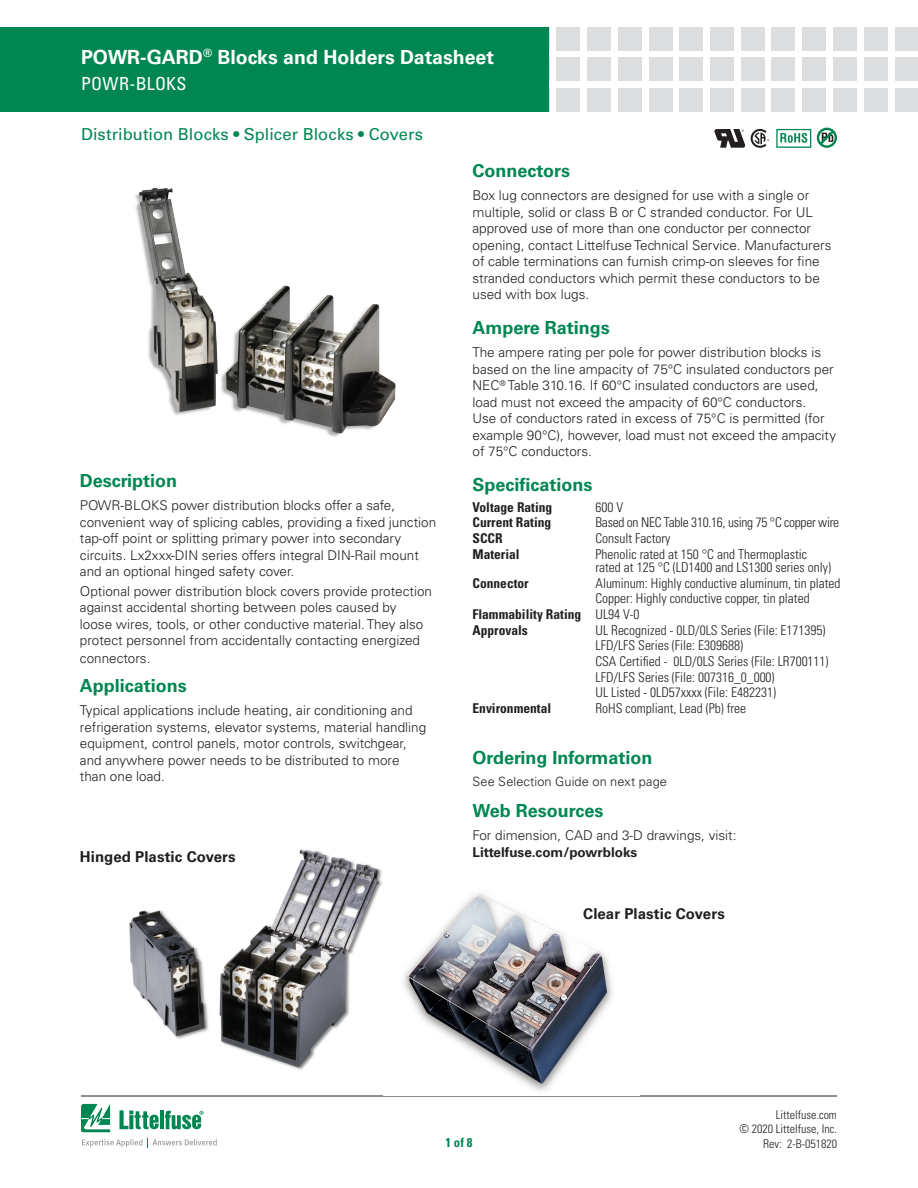
<style>
.page{position:relative;width:918px;height:1188px;background:#fff}
.page>*{position:absolute;margin:0;border:0;box-sizing:border-box;transform-origin:0 0}
.t1{font:700 19.5px "Univers LT Std";color:#fff}
.t2{font:700 18px "Univers LT Std";color:#008751}
.t3{font:condensed 18px "Univers LT Std";letter-spacing:.015em;color:#fff}
.t4{font:16.5px "Univers LT Std";color:#008751}
.t5{font:700 15px "Univers LT Std";letter-spacing:.005em;color:#231f20}
.t6{font:300 13.5px/16.5px "Univers LT Std";color:#231f20}
.t7{font:300 condensed 13.5px/15.6px "Univers LT Std";color:#231f20}
.t8{font:700 condensed 13.5px "Univers LT Std";color:#231f20}
.t9{font:300 condensed 13.5px "Univers LT Std";letter-spacing:-.02em;color:#231f20}
.t10{font:700 13.5px "Univers LT Std";color:#231f20}
.t11{font:300 12.75px "Univers LT Std";letter-spacing:.01em;color:#231f20}
.t12{font:700 condensed 12.75px "Univers LT Std";color:#008751}
.t13{font:300 condensed 12px/14.4px "Univers LT Std";color:#231f20;text-align:right}
.s1{font-weight:300}
</style>
<div class="page">
<svg style="left:81px;top:1104px;width:29px;height:28px"></svg>
<hr style="left:160px;top:1111px;width:4px;height:18px;background:#008751">
<svg style="left:165px;top:1111px;width:39px;height:18px"></svg>
<svg style="left:120px;top:1110px;width:39px;height:19px"></svg>
<svg style="left:82px;top:1139px;width:60px;height:8px"></svg>
<svg style="left:152px;top:1139px;width:65px;height:7px"></svg>
<hr style="left:81px;top:1096px;width:756px;height:1px;background:#231f20">
<div style="left:557px;top:27px;width:23px;height:23px;background:#dcdddf"></div>
<div style="left:557px;top:58px;width:23px;height:23px;background:#dcdddf"></div>
<div style="left:557px;top:88px;width:23px;height:24px;background:#dcdddf"></div>
<div style="left:587px;top:27px;width:24px;height:23px;background:#dcdddf"></div>
<div style="left:587px;top:58px;width:24px;height:23px;background:#dcdddf"></div>
<div style="left:587px;top:88px;width:24px;height:24px;background:#dcdddf"></div>
<div style="left:618px;top:27px;width:24px;height:23px;background:#dcdddf"></div>
<div style="left:618px;top:58px;width:24px;height:23px;background:#dcdddf"></div>
<div style="left:618px;top:88px;width:24px;height:24px;background:#dcdddf"></div>
<div style="left:649px;top:27px;width:23px;height:23px;background:#dcdddf"></div>
<div style="left:649px;top:58px;width:23px;height:23px;background:#dcdddf"></div>
<div style="left:649px;top:88px;width:23px;height:24px;background:#dcdddf"></div>
<div style="left:679px;top:27px;width:24px;height:23px;background:#dcdddf"></div>
<div style="left:679px;top:58px;width:24px;height:23px;background:#dcdddf"></div>
<div style="left:679px;top:88px;width:24px;height:24px;background:#dcdddf"></div>
<div style="left:710px;top:27px;width:24px;height:23px;background:#dcdddf"></div>
<div style="left:710px;top:58px;width:24px;height:23px;background:#dcdddf"></div>
<div style="left:710px;top:88px;width:24px;height:24px;background:#dcdddf"></div>
<div style="left:741px;top:27px;width:23px;height:23px;background:#dcdddf"></div>
<div style="left:741px;top:58px;width:23px;height:23px;background:#dcdddf"></div>
<div style="left:741px;top:88px;width:23px;height:24px;background:#dcdddf"></div>
<div style="left:772px;top:27px;width:23px;height:23px;background:#dcdddf"></div>
<div style="left:772px;top:58px;width:23px;height:23px;background:#dcdddf"></div>
<div style="left:772px;top:88px;width:23px;height:24px;background:#dcdddf"></div>
<div style="left:833px;top:27px;width:24px;height:23px;background:#dcdddf"></div>
<div style="left:833px;top:58px;width:24px;height:23px;background:#dcdddf"></div>
<div style="left:833px;top:88px;width:24px;height:24px;background:#dcdddf"></div>
<div style="left:802px;top:27px;width:24px;height:23px;background:#dcdddf"></div>
<div style="left:802px;top:58px;width:24px;height:23px;background:#dcdddf"></div>
<div style="left:802px;top:88px;width:24px;height:24px;background:#dcdddf"></div>
<div style="left:864px;top:27px;width:23px;height:23px;background:#dcdddf"></div>
<div style="left:864px;top:58px;width:23px;height:23px;background:#dcdddf"></div>
<div style="left:864px;top:88px;width:23px;height:24px;background:#dcdddf"></div>
<div style="left:895px;top:27px;width:23px;height:23px;background:#dcdddf"></div>
<div style="left:895px;top:58px;width:23px;height:23px;background:#dcdddf"></div>
<div style="left:895px;top:88px;width:23px;height:24px;background:#dcdddf"></div>
<div style="left:0;top:27px;width:549px;height:85px;background:#008751"></div>
<img style="left:135px;top:187px;width:261px;height:250px">
<svg style="left:751px;top:129px;width:18px;height:19px"></svg>
<svg style="left:714px;top:129px;width:31px;height:19px"></svg>
<svg style="left:780px;top:133px;width:27px;height:10px"></svg>
<div style="left:776px;top:129px;width:35px;height:19px;border:1px solid #008751"></div>
<svg style="left:817px;top:128px;width:20px;height:20px"></svg>
<img style="left:403px;top:893px;width:210px;height:198px">
<img style="left:129px;top:849px;width:253px;height:221px">
<h1 class="t1" style="left:81px;top:45px;width:415px">POWR-GARD<sup>®</sup> Blocks and Holders Datasheet</h1>
<h2 class="t3" style="left:81px;top:72px;width:107px">POWR-BLOKS</h2>
<p class="t4" style="left:81px;top:125px;width:344px">Distribution Blocks • Splicer Blocks • Covers</p>
<h2 class="t2" style="left:80px;top:470px;width:99px">Description</h2>
<p class="t6" style="left:80px;top:497px;width:358px">POWR-BLOKS power distribution blocks offer a safe, convenient way of splicing cables, providing a fixed junction tap-off point or splitting primary power into secondary circuits. Lx2xxx-DIN series offers integral DIN-Rail mount and an optional hinged safety cover.</p>
<p class="t6" style="left:80px;top:583px;width:354px">Optional power distribution block covers provide protection against accidental shorting between poles caused by loose wires, tools, or other conductive material. They also protect personnel from accidentally contacting energized</p>
<p class="t6" style="left:80px;top:650px;width:72px">connectors.</p>
<h2 class="t2" style="left:80px;top:675px;width:109px">Applications</h2>
<p class="t6" style="left:80px;top:702px;width:348px">Typical applications include heating, air conditioning and refrigeration systems, elevator systems, material handling equipment, control panels, motor controls, switchgear, and anywhere power needs to be distributed to more than one load.</p>
<p class="t5" style="left:80px;top:848px;width:157px">Hinged Plastic Covers</p>
<h2 class="t2" style="left:472px;top:160px;width:99px">Connectors</h2>
<p class="t6" style="left:472px;top:187px;width:361px">Box lug connectors are designed for use with a single or multiple, solid or class B or C stranded conductor. For UL approved use of more than one conductor per connector opening, contact Littelfuse Technical Service. Manufacturers of cable terminations can furnish crimp-on sleeves for fine stranded conductors which permit these conductors to be used with box lugs.</p>
<h2 class="t2" style="left:472px;top:317px;width:139px">Ampere Ratings</h2>
<p class="t6" style="left:472px;top:344px;width:365px">The ampere rating per pole for power distribution blocks is based on the line ampacity of 75°C insulated conductors per NEC<sup>®</sup> Table 310.16. If 60°C insulated conductors are used, load must not exceed the ampacity of 60°C conductors.<br>Use of conductors rated in excess of 75°C is permitted (for example 90°C), however, load must not exceed the ampacity of 75°C conductors.</p>
<h2 class="t2" style="left:472px;top:474px;width:122px">Specifications</h2>
<p class="t8" style="left:472px;top:498px;width:81px">Voltage Rating</p>
<p class="t7" style="left:595px;top:499px;width:29px">600 V</p>
<p class="t8" style="left:472px;top:514px;width:80px">Current Rating</p>
<p class="t9" style="left:595px;top:514px;width:245px">Based on NEC Table 310.16, using 75 °C copper wire</p>
<p class="t8" style="left:472px;top:530px;width:32px">SCCR</p>
<p class="t7" style="left:595px;top:530px;width:76px">Consult Factory</p>
<p class="t8" style="left:472px;top:545px;width:49px">Material</p>
<p class="t7" style="left:595px;top:547px;width:237px;line-height:13.5px">Phenolic rated at 150 °C and Thermoplastic rated at 125 °C (LD1400 and LS1300 series only)</p>
<p class="t8" style="left:472px;top:575px;width:58px">Connector</p>
<p class="t7" style="left:595px;top:575px;width:247px">Aluminum: Highly conductive aluminum, tin plated</p>
<p class="t7" style="left:595px;top:591px;width:216px">Copper: Highly conductive copper, tin plated</p>
<p class="t8" style="left:472px;top:606px;width:168px">Flammability Rating <span class="s1">UL94 V-0</span></p>
<p class="t8" style="left:472px;top:622px;width:57px">Approvals</p>
<p class="t7" style="left:595px;top:622px;width:235px">UL Recognized - 0LD/0LS Series (File: E171395)<br>LFD/LFS Series (File: E309688)<br>CSA Certified - 0LD/0LS Series (File: LR700111)<br>LFD/LFS Series (File: 007316_0_000)<br>UL Listed - 0LD57xxxx (File: E482231)</p>
<p class="t8" style="left:472px;top:700px;width:80px">Environmental</p>
<p class="t7" style="left:595px;top:700px;width:152px">RoHS compliant, Lead (Pb) free</p>
<h2 class="t2" style="left:472px;top:747px;width:181px">Ordering Information</h2>
<p class="t11" style="left:472px;top:774px;width:196px">See Selection Guide on next page</p>
<h2 class="t2" style="left:472px;top:800px;width:132px">Web Resources</h2>
<p class="t6" style="left:472px;top:827px;width:266px">For dimension, CAD and 3-D drawings, visit:</p>
<p class="t10" style="left:472px;top:844px;width:166px">Littelfuse.com/powrbloks</p>
<p class="t5" style="left:583px;top:905px;width:143px">Clear Plastic Covers</p>
<p class="t13" style="left:739px;top:1107px;width:99px">Littelfuse.com<br>© 2020 Littelfuse, Inc.</p>
<p class="t12" style="left:445px;top:1134px;width:29px">1 of 8</p>
<p class="t13" style="left:763px;top:1136px;width:75px">Rev: 2-B-051820</p>
</div>
